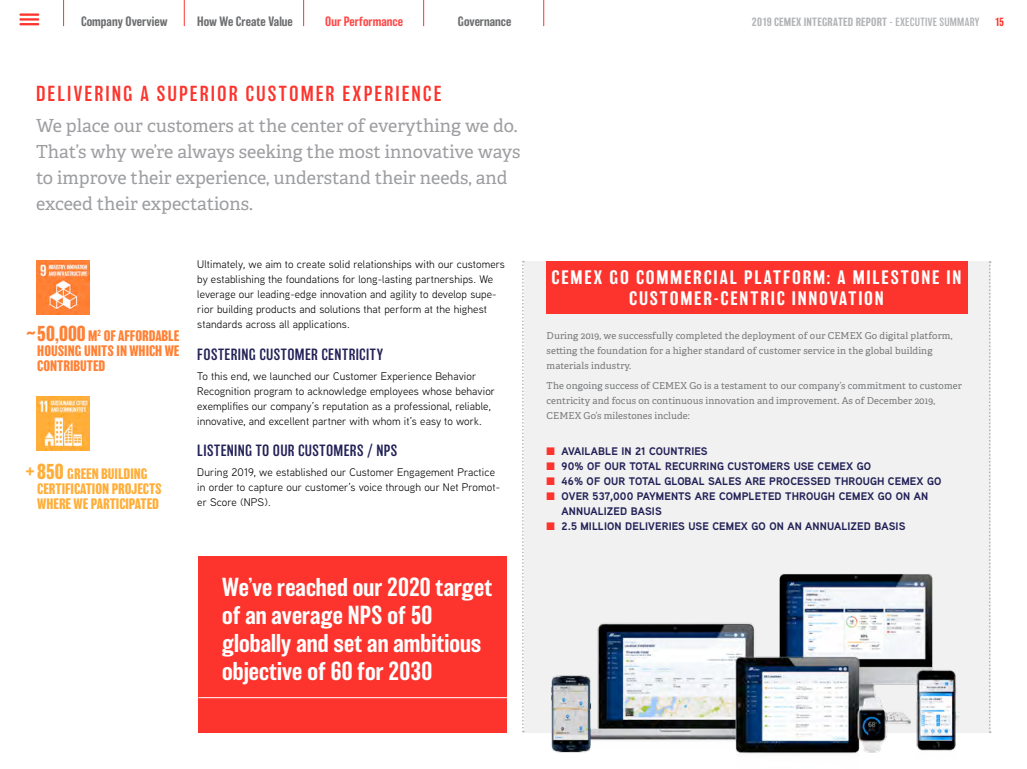
<style>
.page{position:relative;width:1027px;height:769px;background:#fff}
.page>*{position:absolute;margin:0;border:0;box-sizing:border-box;transform-origin:0 0}
.Higlight_1B{font:500 24px/28px "Balboa";letter-spacing:.005em;color:#fff}
.T1{font:300 20px "Balboa";letter-spacing:.105em;color:#fd342d}
.Intro_gris{font:18px/26px "Adelle PE";color:#9d9ea1}
.HISTORIA_Título{font:500 18px/21px "Balboa";letter-spacing:.1em;color:#fff;text-align:center}
.T2{font:300 15px "Balboa";letter-spacing:.025em;color:#222157}
.ODS_textito{font:700 14px/15px "Balboa";color:#ffae39}
.ODS_textito-2{font:700 14px/15px "Balboa";color:#ff8135;text-align:justify}
.t1{font:500 12.5px "Balboa";color:#6d6e70}
.t2{font:500 12.5px "Balboa";color:#fe4948}
.texto_gral{font:11px/15px "Aaux Next";letter-spacing:.01em;color:#000}
.texto_gral-2{font:700 11px/15px "Aaux Next";letter-spacing:.01em;color:#222157}
.t3{font:500 11px "Balboa";letter-spacing:.015em;color:#b1b3b6}
.t4{font:500 11px "Balboa";color:#fd342d}
.HISTORIA_texto{font:9.5px/15px "Adelle PE";letter-spacing:.01em;color:#76787a}
.s1{font-weight:300}
.s2{font-size:20px}
.s3{color:#fd342d}
</style>
<div class="page">
<hr style="left:19px;top:13px;width:20px;height:3px;background:#fd342d">
<hr style="left:19px;top:18px;width:20px;height:3px;background:#fd342d">
<hr style="left:19px;top:23px;width:20px;height:2px;background:#fd342d">
<svg style="left:184px;top:0;width:1px;height:26px"></svg>
<svg style="left:63px;top:0;width:1px;height:26px"></svg>
<svg style="left:303px;top:0;width:1px;height:26px"></svg>
<svg style="left:423px;top:0;width:1px;height:26px"></svg>
<svg style="left:543px;top:0;width:1px;height:26px"></svg>
<img style="left:36px;top:260px;width:54px;height:54px">
<img style="left:36px;top:396px;width:54px;height:54px">
<div style="left:523px;top:261px;width:467px;height:471px;background:#f1f1f1"></div>
<div style="left:546px;top:261px;width:420px;height:52px;background:#fd342d"></div>
<svg style="left:989px;top:261px;width:1px;height:471px"></svg>
<svg style="left:522px;top:261px;width:1px;height:471px"></svg>
<img style="left:551px;top:573px;width:412px;height:181px">
<div style="left:198px;top:556px;width:308px;height:176px;background:#fd342d"></div>
<hr style="left:198px;top:697px;width:309px;height:1px;background:#fff">
<p class="t1" style="left:81px;top:14px;width:88px">Company Overview</p>
<p class="t1" style="left:197px;top:15px;width:97px">How We Create Value</p>
<p class="t2" style="left:325px;top:14px;width:79px">Our Performance</p>
<p class="t1" style="left:458px;top:14px;width:55px">Governance</p>
<p class="t3" style="left:751px;top:16px;width:229px">2019 CEMEX INTEGRATED REPORT - <span class="s1">EXECUTIVE SUMMARY</span></p>
<p class="t4" style="left:994px;top:16px;width:11px">15</p>
<p class="T1" style="left:36px;top:83px;width:407px">DELIVERING A SUPERIOR CUSTOMER EXPERIENCE</p>
<p class="Intro_gris" style="left:36px;top:112px;width:485px">We place our customers at the center of everything we do.<br>That’s why we’re always seeking the most innovative ways to improve their experience, understand their needs, and exceed their expectations.</p>
<p class="ODS_textito-2" style="left:37px;top:328px;width:143px;text-indent:-12px"><span class="s2">~50,000</span> M<sup>2</sup> OF AFFORDABLE HOUSING UNITS IN WHICH WE CONTRIBUTED</p>
<p class="ODS_textito" style="left:37px;top:466px;width:126px;text-indent:-12px"><span class="s2">+850</span> GREEN BUILDING<br>CERTIFICATION PROJECTS<br>WHERE WE PARTICIPATED</p>
<p class="texto_gral" style="left:197px;top:256px;width:309px">Ultimately, we aim to create solid relationships with our customers by establishing the foundations for long-lasting partnerships. We leverage our leading-edge innovation and agility to develop supe&shy;rior building products and solutions that perform at the highest standards across all applications.</p>
<p class="T2" style="left:197px;top:346px;width:187px">FOSTERING CUSTOMER CENTRICITY</p>
<p class="texto_gral" style="left:197px;top:368px;width:299px">To this end, we launched our Customer Experience Behavior Recognition program to acknowledge employees whose behavior exemplifies our company’s reputation as a professional, reliable, innovative, and excellent partner with whom it’s easy to work.</p>
<p class="T2" style="left:197px;top:442px;width:201px">LISTENING TO OUR CUSTOMERS / NPS</p>
<p class="texto_gral" style="left:197px;top:464px;width:304px">During 2019, we established our Customer Engagement Practice in order to capture our customer’s voice through our Net Promot&shy;er Score (NPS).</p>
<p class="Higlight_1B" style="left:222px;top:572px;width:271px">We’ve reached our 2020 target of an average NPS of 50 globally and set an ambitious objective of 60 for 2030</p>
<p class="HISTORIA_Título" style="left:551px;top:267px;width:411px">CEMEX GO COMMERCIAL PLATFORM: A MILESTONE IN<br>CUSTOMER-CENTRIC INNOVATION</p>
<p class="HISTORIA_texto" style="left:546px;top:327px;width:407px">During 2019, we successfully completed the deployment of our CEMEX Go digital platform, setting the foundation for a higher standard of customer service in the global building materials industry.</p>
<p class="HISTORIA_texto" style="left:546px;top:378px;width:416px">The ongoing success of CEMEX Go is a testament to our company’s commitment to customer centricity and focus on continuous innovation and improvement. As of December 2019,<br>CEMEX Go’s milestones include:</p>
<p class="texto_gral-2" style="left:546px;top:443px;width:162px"><span class="s3">■</span> AVAILABLE IN 21 COUNTRIES</p>
<p class="texto_gral-2" style="left:546px;top:458px;width:326px"><span class="s3">■</span> 90% OF OUR TOTAL RECURRING CUSTOMERS USE CEMEX GO</p>
<p class="texto_gral-2" style="left:546px;top:473px;width:396px"><span class="s3">■</span> 46% OF OUR TOTAL GLOBAL SALES ARE PROCESSED THROUGH CEMEX GO</p>
<p class="texto_gral-2" style="left:561px;top:488px;width:368px;text-indent:-15px"><span class="s3">■</span> OVER 537,000 PAYMENTS ARE COMPLETED THROUGH CEMEX GO ON AN<br>ANNUALIZED BASIS</p>
<p class="texto_gral-2" style="left:546px;top:518px;width:360px"><span class="s3">■</span> 2.5 MILLION DELIVERIES USE CEMEX GO ON AN ANNUALIZED BASIS</p>
</div>
